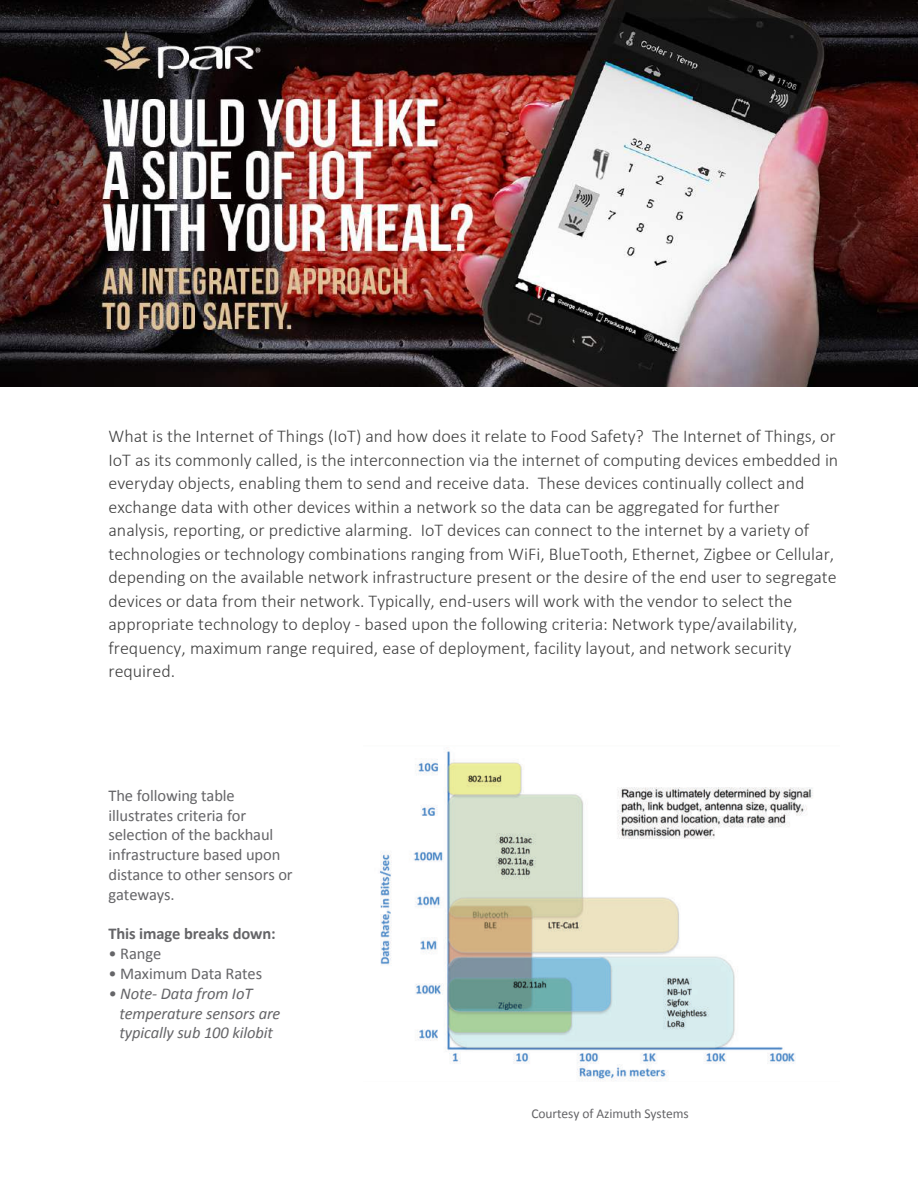
<style>
.page{position:relative;width:918px;height:1188px;background:#fff}
.page>*{position:absolute;margin:0;border:0;box-sizing:border-box;transform-origin:0 0}
.t1{font:300 18px/23.5px "Calibri";color:#404040}
.t2{font:16.5px/19.8px "Calibri";letter-spacing:-.005em;color:#656568}
.t3{font:italic 16.5px/19.8px "Calibri";letter-spacing:-.005em;color:#656568}
.t4{font:700 16.5px "Calibri";letter-spacing:-.005em;color:#656568}
.t5{font:13.5px "Calibri";letter-spacing:-.005em;color:#656568}
</style>
<div class="page">
<img style="left:0;top:0;width:918px;height:387px">
<img style="left:380px;top:751px;width:433px;height:329px">
<p class="t1" style="left:109px;top:424px;width:731px">What is the Internet of Things (IoT) and how does it relate to Food Safety? The Internet of Things, or IoT as its commonly called, is the interconnection via the internet of computing devices embedded in everyday objects, enabling them to send and receive data. These devices continually collect and exchange data with other devices within a network so the data can be aggregated for further analysis, reporting, or predictive alarming. IoT devices can connect to the internet by a variety of technologies or technology combinations ranging from WiFi, BlueTooth, Ethernet, Zigbee or Cellular, depending on the available network infrastructure present or the desire of the end user to segregate devices or data from their network. Typically, end-users will work with the vendor to select the appropriate technology to deploy - based upon the following criteria: Network type/availability, frequency, maximum range required, ease of deployment, facility layout, and network security required.</p>
<p class="t2" style="left:109px;top:785px;width:186px">The following table illustrates criteria for selection of the backhaul infrastructure based upon distance to other sensors or gateways.</p>
<p class="t4" style="left:109px;top:923px;width:169px">This image breaks down:</p>
<p class="t2" style="left:109px;top:944px;width:54px">• Range</p>
<p class="t2" style="left:109px;top:964px;width:155px">• Maximum Data Rates</p>
<p class="t3" style="left:119px;top:983px;width:163px;text-indent:-11px">• Note- Data from IoT temperature sensors are typically sub 100 kilobit</p>
<p class="t5" style="left:531px;top:1104px;width:159px">Courtesy of Azimuth Systems</p>
</div>
